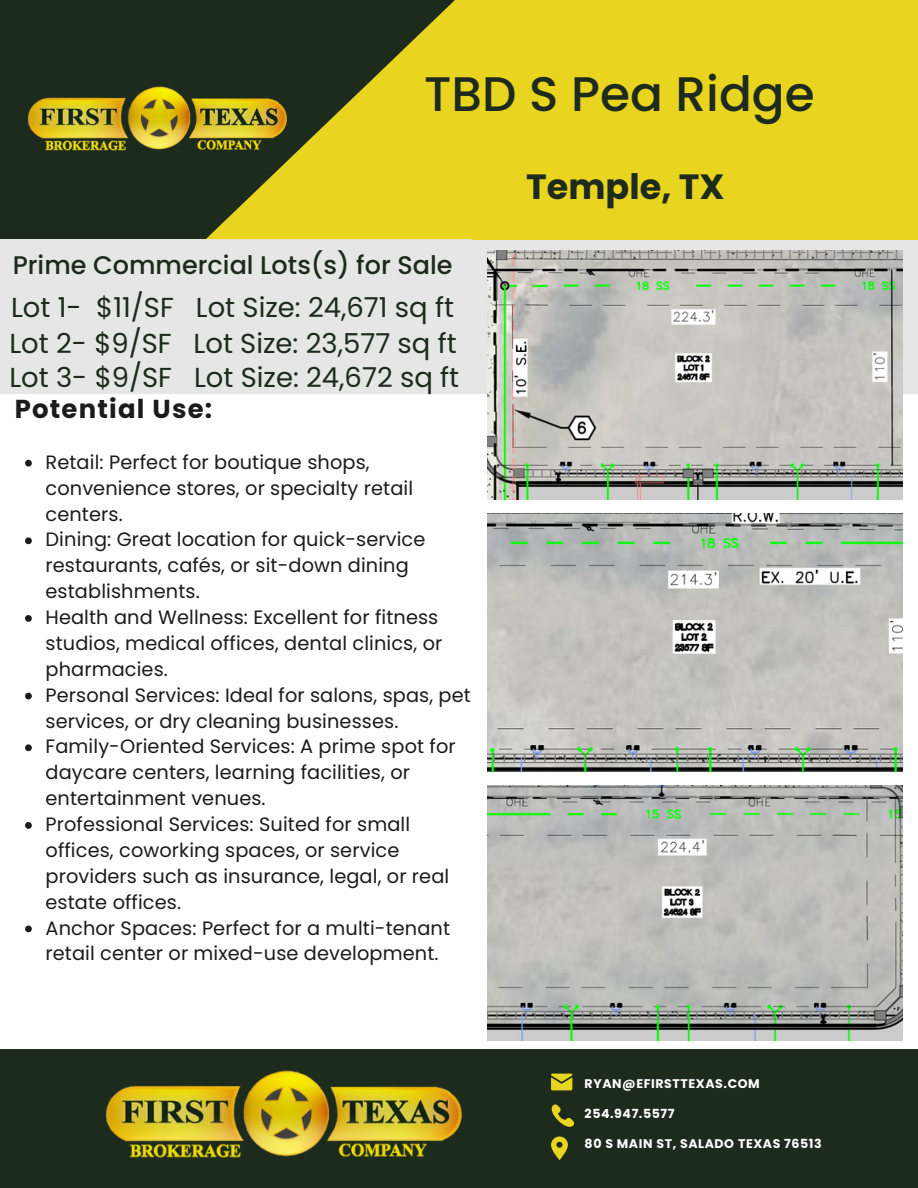
<style>
.page{position:relative;width:918px;height:1188px;background:#fff}
.page>*{position:absolute;margin:0;border:0;box-sizing:border-box;transform-origin:0 0}
.t1{font:500 48.6px "Poppins";color:#1d2b1d}
.t2{font:700 35.1px "Poppins";color:#1d2b1d}
.t3{font:27.45px "Poppins";color:#1d2b1d}
.t4{font:700 25.95px "Poppins";letter-spacing:.045em;color:#1b1b1b}
.t5{font:500 25.5px "Poppins";color:#1d2b1d}
.t6{font:19.35px/25.8px "Poppins";letter-spacing:.005em;color:#1b1b1b}
.t7{font:700 12.6px "Poppins";letter-spacing:.045em;color:#fff}
</style>
<div class="page">
<div style="left:0;top:0;width:918px;height:239px;background:#1d2b1d"></div>
<div style="left:0;top:239px;width:918px;height:154px;background:#e6e6e6"></div>
<svg style="left:206px;top:0;width:266px;height:239px;fill:#e9d41f"></svg>
<div style="left:472px;top:0;width:446px;height:239px;background:#e9d41f"></div>
<div style="left:0;top:1049px;width:918px;height:139px;background:#1d2b1d"></div>
<svg style="left:551px;top:1137px;width:17px;height:23px"></svg>
<svg style="left:551px;top:1074px;width:21px;height:16px"></svg>
<svg style="left:551px;top:1104px;width:23px;height:23px"></svg>
<img style="left:28px;top:65px;width:277px;height:99px">
<img style="left:106px;top:1070px;width:357px;height:88px">
<img style="left:487px;top:251px;width:415px;height:248px">
<img style="left:487px;top:514px;width:415px;height:257px">
<img style="left:487px;top:786px;width:415px;height:254px">
<svg style="left:25px;top:460px;width:7px;height:7px"></svg>
<svg style="left:25px;top:537px;width:7px;height:7px"></svg>
<svg style="left:25px;top:615px;width:7px;height:7px"></svg>
<svg style="left:25px;top:693px;width:7px;height:6px"></svg>
<svg style="left:25px;top:744px;width:7px;height:7px"></svg>
<svg style="left:25px;top:822px;width:7px;height:7px"></svg>
<svg style="left:25px;top:926px;width:7px;height:6px"></svg>
<p class="t1" style="left:424px;top:60px;width:392px">TBD S Pea Ridge</p>
<h3 class="t5" style="left:13px;top:247px;width:441px">Prime Commercial Lots(s) for Sale</h3>
<p class="t3" style="left:11px;top:288px;width:445px">Lot 1- $11/SF Lot Size: 24,671 sq ft</p>
<p class="t3" style="left:9px;top:324px;width:449px">Lot 2- $9/SF Lot Size: 23,577 sq ft</p>
<p class="t3" style="left:9px;top:358px;width:451px">Lot 3- $9/SF Lot Size: 24,672 sq ft</p>
<h2 class="t4" style="left:15px;top:391px;width:199px">Potential Use:</h2>
<h4 class="t6" style="left:46px;top:449px;width:369px">Retail: Perfect for boutique shops, convenience stores, or specialty retail centers.</h4>
<h4 class="t6" style="left:46px;top:527px;width:381px">Dining: Great location for quick-service restaurants, cafés, or sit-down dining establishments.</h4>
<h4 class="t6" style="left:46px;top:604px;width:398px">Health and Wellness: Excellent for fitness studios, medical offices, dental clinics, or pharmacies.</h4>
<p class="t6" style="left:46px;top:682px;width:427px">Personal Services: Ideal for salons, spas, pet services, or dry cleaning businesses.</p>
<h3 class="t6" style="left:46px;top:734px;width:412px">Family-Oriented Services: A prime spot for daycare centers, learning facilities, or entertainment venues.</h3>
<p class="t6" style="left:46px;top:811px;width:405px">Professional Services: Suited for small offices, coworking spaces, or service providers such as insurance, legal, or real estate offices.</p>
<p class="t6" style="left:46px;top:915px;width:406px">Anchor Spaces: Perfect for a multi-tenant retail center or mixed-use development.</p>
<p class="t2" style="left:526px;top:162px;width:200px">Temple, TX</p>
<p class="t7" style="left:585px;top:1074px;width:177px">RYAN@EFIRSTTEXAS.COM</p>
<p class="t7" style="left:585px;top:1105px;width:91px">254.947.5577</p>
<h1 class="t7" style="left:585px;top:1135px;width:239px">80 S MAIN ST, SALADO TEXAS 76513</h1>
</div>
